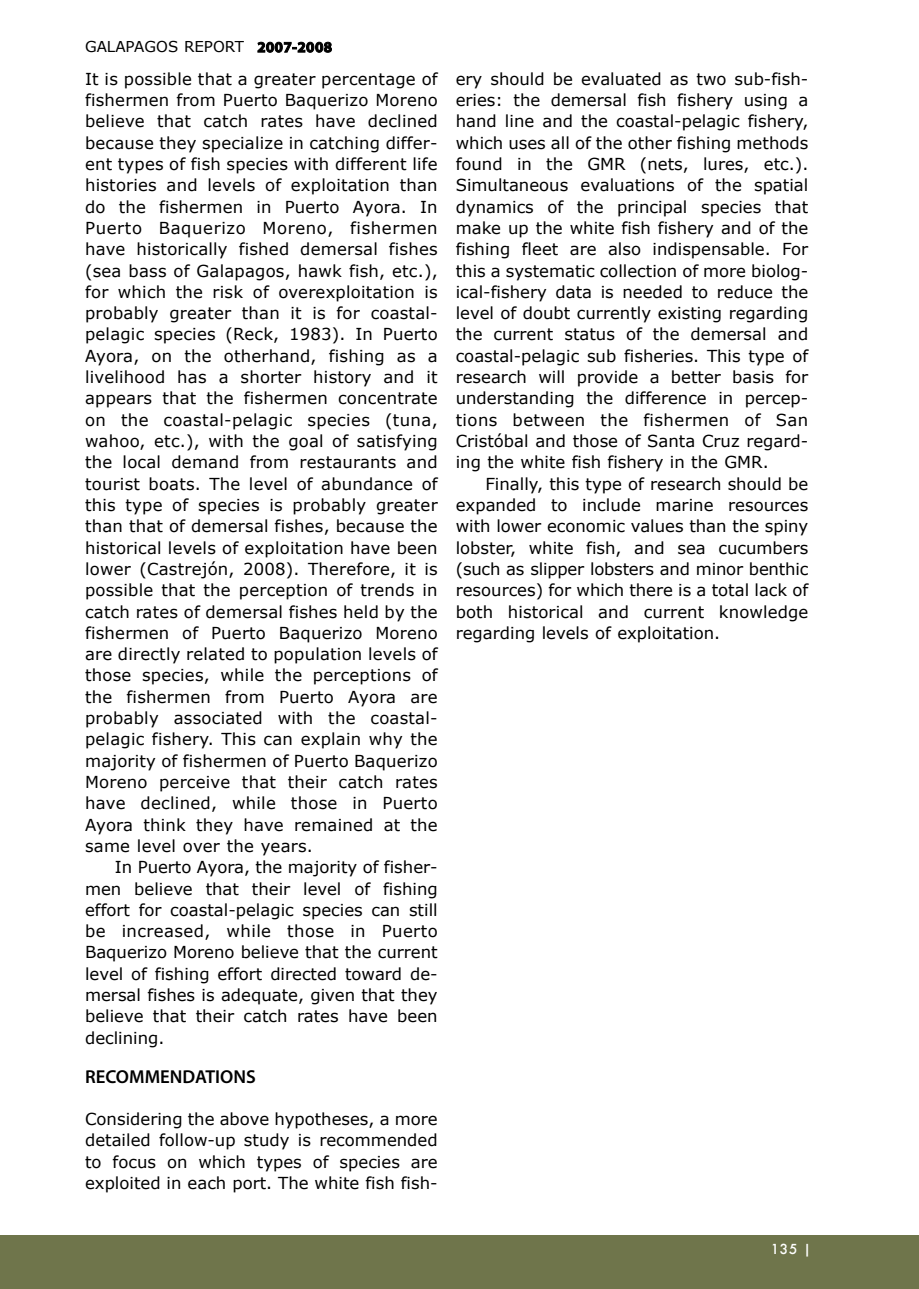
<style>
.page{position:relative;width:919px;height:1289px;background:#fff}
.page>*{position:absolute;margin:0;border:0;box-sizing:border-box;transform-origin:0 0}
.t1{font:600 18.75px "Myriad Pro";color:#000}
.t2{font:16.5px/21.3px "Verdana";color:#000;text-align:justify}
.t3{font:15px "Verdana";color:#000}
.t4{font:500 13.5px "Futura";color:#fff}
.s1{font-family:"Myriad Pro";font-weight:700}
</style>
<div class="page">
<div style="left:0;top:1234px;width:918px;height:54px;background:#6f754b"></div>
<p class="t3" style="left:85px;top:37px;width:248px">GALAPAGOS REPORT <span class="s1">2007-2008</span></p>
<p class="t2" style="left:85px;top:67px;width:354px">It is possible that a greater percentage of fishermen from Puerto Baquerizo Moreno believe that catch rates have declined because they specialize in catching differ&shy;ent types of fish species with different life histories and levels of exploitation than do the fishermen in Puerto Ayora. In Puerto Baquerizo Moreno, fishermen have historically fished demersal fishes (sea bass of Galapagos, hawk fish, etc.), for which the risk of overexploitation is probably greater than it is for coastal&shy;pelagic species (Reck, 1983). In Puerto Ayora, on the otherhand, fishing as a livelihood has a shorter history and it appears that the fishermen concentrate on the coastal-pelagic species (tuna, wahoo, etc.), with the goal of satisfying the local demand from restaurants and tourist boats. The level of abundance of this type of species is probably greater than that of demersal fishes, because the historical levels of exploitation have been lower (Castrejón, 2008). Therefore, it is possible that the perception of trends in catch rates of demersal fishes held by the fishermen of Puerto Baquerizo Moreno are directly related to population levels of those species, while the perceptions of the fishermen from Puerto Ayora are probably associated with the coastal&shy;pelagic fishery. This can explain why the majority of fishermen of Puerto Baquerizo Moreno perceive that their catch rates have declined, while those in Puerto Ayora think they have remained at the same level over the years.</p>
<p class="t2" style="left:85px;top:856px;width:354px;text-indent:30px">In Puerto Ayora, the majority of fisher&shy;men believe that their level of fishing effort for coastal-pelagic species can still be increased, while those in Puerto Baquerizo Moreno believe that the current level of fishing effort directed toward de&shy;mersal fishes is adequate, given that they believe that their catch rates have been declining.</p>
<p class="t1" style="left:85px;top:1069px;width:172px">RECOMMENDATIONS</p>
<p class="t2" style="left:85px;top:1107px;width:354px">Considering the above hypotheses, a more detailed follow-up study is recommended to focus on which types of species are exploited in each port. The white fish fish-</p>
<p class="t2" style="left:455px;top:67px;width:354px">ery should be evaluated as two sub-fish&shy;eries: the demersal fish fishery using a hand line and the coastal-pelagic fishery, which uses all of the other fishing methods found in the GMR (nets, lures, etc.).<br>Simultaneous evaluations of the spatial dynamics of the principal species that make up the white fish fishery and of the fishing fleet are also indispensable. For this a systematic collection of more biolog&shy;ical-fishery data is needed to reduce the level of doubt currently existing regarding the current status of the demersal and coastal-pelagic sub fisheries. This type of research will provide a better basis for understanding the difference in percep&shy;tions between the fishermen of San Cristóbal and those of Santa Cruz regard&shy;ing the white fish fishery in the GMR.</p>
<p class="t2" style="left:455px;top:472px;width:354px;text-indent:30px">Finally, this type of research should be expanded to include marine resources with lower economic values than the spiny lobster, white fish, and sea cucumbers (such as slipper lobsters and minor benthic resources) for which there is a total lack of both historical and current knowledge regarding levels of exploitation.</p>
<p class="t4" style="left:770px;top:1239px;width:42px">135 |</p>
</div>
